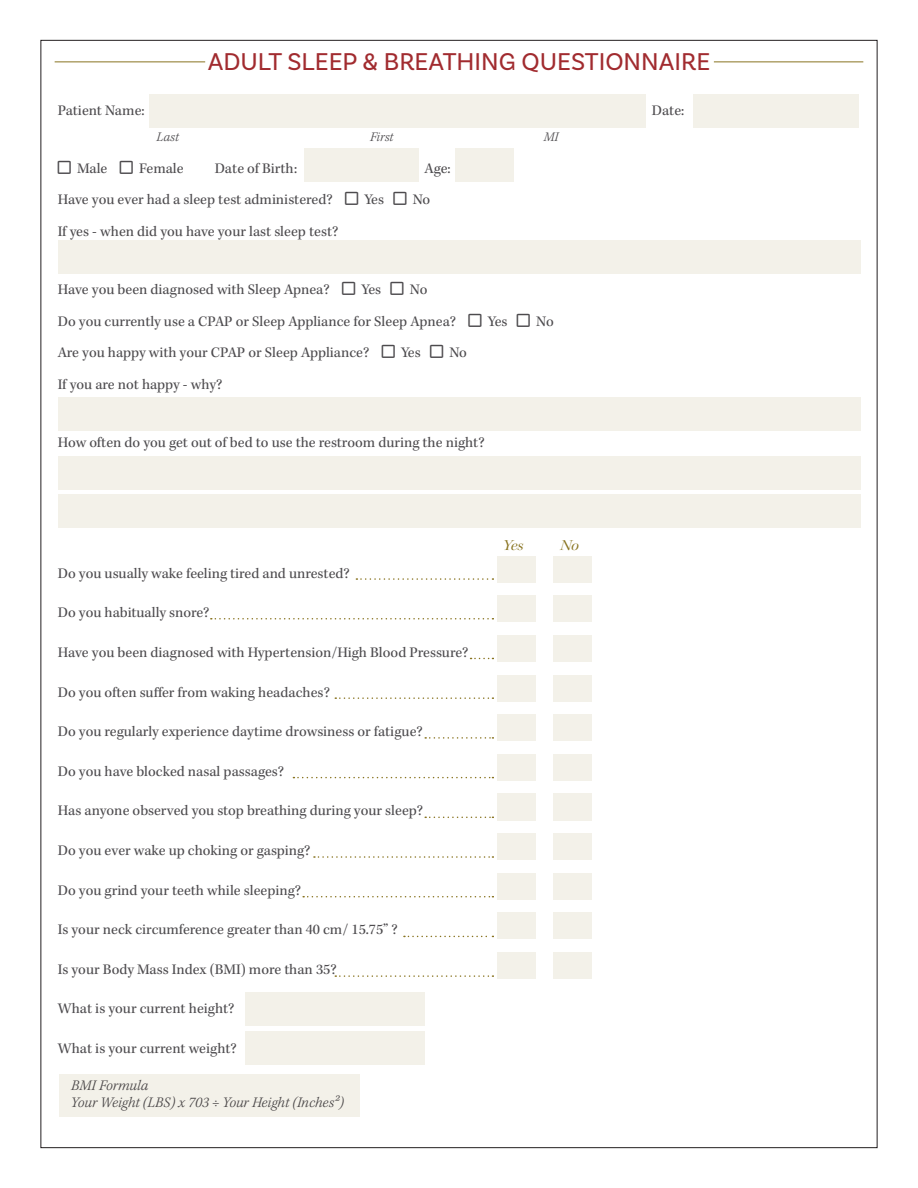
<style>
.page{position:relative;width:918px;height:1188px;background:#fff}
.page>*{position:absolute;margin:0;border:0;box-sizing:border-box;transform-origin:0 0}
.t1{font:25.5px "Basic Sans";color:#a12b2f}
.t2{font:15px/31.5px "Kepler Std";color:#4d4b4e}
.t3{font:italic 300 15px/17.2px "Kepler Std";color:#4d4b4e}
.t4{font:15px "Kepler Std Ext It Disp";color:#897421}
.t5{font:italic 300 13.5px "Kepler Std";letter-spacing:-.005em;color:#4d4b4e}
</style>
<div class="page">
<div style="left:60px;top:1074px;width:300px;height:42px;background:#f3f1e9"></div>
<hr style="left:55px;top:62px;width:150px;height:1px;background:#897421">
<hr style="left:714px;top:62px;width:149px;height:1px;background:#897421">
<div style="left:497px;top:556px;width:39px;height:27px;background:#f3f1e9"></div>
<div style="left:553px;top:556px;width:39px;height:27px;background:#f3f1e9"></div>
<div style="left:497px;top:595px;width:39px;height:27px;background:#f3f1e9"></div>
<div style="left:553px;top:595px;width:39px;height:27px;background:#f3f1e9"></div>
<div style="left:497px;top:635px;width:39px;height:27px;background:#f3f1e9"></div>
<div style="left:553px;top:635px;width:39px;height:27px;background:#f3f1e9"></div>
<div style="left:497px;top:675px;width:39px;height:27px;background:#f3f1e9"></div>
<div style="left:553px;top:675px;width:39px;height:27px;background:#f3f1e9"></div>
<div style="left:497px;top:714px;width:39px;height:27px;background:#f3f1e9"></div>
<div style="left:553px;top:714px;width:39px;height:27px;background:#f3f1e9"></div>
<div style="left:497px;top:754px;width:39px;height:27px;background:#f3f1e9"></div>
<div style="left:553px;top:754px;width:39px;height:27px;background:#f3f1e9"></div>
<div style="left:497px;top:793px;width:39px;height:27px;background:#f3f1e9"></div>
<div style="left:553px;top:793px;width:39px;height:27px;background:#f3f1e9"></div>
<div style="left:497px;top:833px;width:39px;height:27px;background:#f3f1e9"></div>
<div style="left:553px;top:833px;width:39px;height:27px;background:#f3f1e9"></div>
<div style="left:497px;top:873px;width:39px;height:27px;background:#f3f1e9"></div>
<div style="left:553px;top:873px;width:39px;height:27px;background:#f3f1e9"></div>
<div style="left:497px;top:912px;width:39px;height:27px;background:#f3f1e9"></div>
<div style="left:553px;top:912px;width:39px;height:27px;background:#f3f1e9"></div>
<div style="left:497px;top:952px;width:39px;height:27px;background:#f3f1e9"></div>
<div style="left:553px;top:952px;width:39px;height:27px;background:#f3f1e9"></div>
<div style="left:149px;top:94px;width:496px;height:34px;background:#f3f1e9"></div>
<div style="left:58px;top:240px;width:802px;height:34px;background:#f3f1e9"></div>
<div style="left:58px;top:397px;width:802px;height:34px;background:#f3f1e9"></div>
<div style="left:245px;top:992px;width:179px;height:33px;background:#f3f1e9"></div>
<div style="left:245px;top:1032px;width:179px;height:33px;background:#f3f1e9"></div>
<div style="left:58px;top:456px;width:802px;height:34px;background:#f3f1e9"></div>
<div style="left:58px;top:494px;width:802px;height:34px;background:#f3f1e9"></div>
<div style="left:693px;top:94px;width:166px;height:34px;background:#f3f1e9"></div>
<div style="left:304px;top:148px;width:114px;height:34px;background:#f3f1e9"></div>
<div style="left:456px;top:148px;width:58px;height:34px;background:#f3f1e9"></div>
<svg style="left:356px;top:578px;width:137px;height:2px"></svg>
<svg style="left:425px;top:737px;width:68px;height:2px"></svg>
<svg style="left:303px;top:896px;width:190px;height:1px"></svg>
<svg style="left:471px;top:658px;width:22px;height:1px"></svg>
<svg style="left:425px;top:817px;width:68px;height:1px"></svg>
<svg style="left:335px;top:975px;width:158px;height:2px"></svg>
<svg style="left:211px;top:618px;width:282px;height:2px"></svg>
<svg style="left:293px;top:777px;width:200px;height:1px"></svg>
<svg style="left:404px;top:936px;width:89px;height:1px"></svg>
<svg style="left:335px;top:697px;width:158px;height:2px"></svg>
<svg style="left:314px;top:856px;width:179px;height:2px"></svg>
<h1 class="t1" style="left:208px;top:46px;width:504px">ADULT SLEEP &amp; BREATHING QUESTIONNAIRE</h1>
<p class="t2" style="left:58px;top:95px;width:88px">Patient Name:</p>
<p class="t2" style="left:652px;top:95px;width:34px">Date:</p>
<p class="t5" style="left:157px;top:129px;width:24px">Last</p>
<p class="t5" style="left:370px;top:129px;width:25px">First</p>
<p class="t5" style="left:544px;top:129px;width:16px">MI</p>
<p class="t2" style="left:58px;top:153px;width:127px">▲❑◆ Male ▲❑◆ Female</p>
<p class="t2" style="left:215px;top:153px;width:84px">Date of Birth:</p>
<p class="t2" style="left:58px;top:153px;width:394px;text-indent:367px">Age:<br>Have you ever had a sleep test administered? ▲❑◆ Yes ▲❑◆ No<br>If yes - when did you have your last sleep test?</p>
<p class="t2" style="left:58px;top:274px;width:498px">Have you been diagnosed with Sleep Apnea? ▲❑◆ Yes ▲❑◆ No<br>Do you currently use a CPAP or Sleep Appliance for Sleep Apnea? ▲❑◆ Yes ▲❑◆ No Are you happy with your CPAP or Sleep Appliance? ▲❑◆ Yes ▲❑◆ No<br>If you are not happy - why?</p>
<p class="t2" style="left:58px;top:427px;width:428px">How often do you get out of bed to use the restroom during the night?</p>
<p class="t2" style="left:58px;top:558px;width:293px">Do you usually wake feeling tired and unrested?</p>
<p class="t2" style="left:58px;top:598px;width:153px">Do you habitually snore?</p>
<p class="t2" style="left:58px;top:637px;width:412px">Have you been diagnosed with Hypertension/High Blood Pressure?</p>
<p class="t2" style="left:58px;top:677px;width:274px">Do you often suffer from waking headaches?</p>
<p class="t2" style="left:58px;top:716px;width:366px">Do you regularly experience daytime drowsiness or fatigue?</p>
<p class="t2" style="left:58px;top:756px;width:228px">Do you have blocked nasal passages?</p>
<p class="t2" style="left:58px;top:796px;width:367px">Has anyone observed you stop breathing during your sleep?</p>
<p class="t2" style="left:58px;top:835px;width:254px">Do you ever wake up choking or gasping?</p>
<p class="t2" style="left:58px;top:875px;width:245px">Do you grind your teeth while sleeping?</p>
<p class="t2" style="left:58px;top:914px;width:342px">Is your neck circumference greater than 40 cm/ 15.75” ?</p>
<p class="t2" style="left:58px;top:954px;width:280px">Is your Body Mass Index (BMI) more than 35?</p>
<p class="t2" style="left:58px;top:994px;width:178px">What is your current height?</p>
<p class="t2" style="left:58px;top:1033px;width:180px">What is your current weight?</p>
<p class="t3" style="left:71px;top:1077px;width:274px">BMI Formula<br>Your Weight (LBS) x 703 ÷ Your Height (Inches²)</p>
<p class="t4" style="left:503px;top:537px;width:22px">Yes</p>
<p class="t4" style="left:560px;top:537px;width:20px">No</p>
</div>
